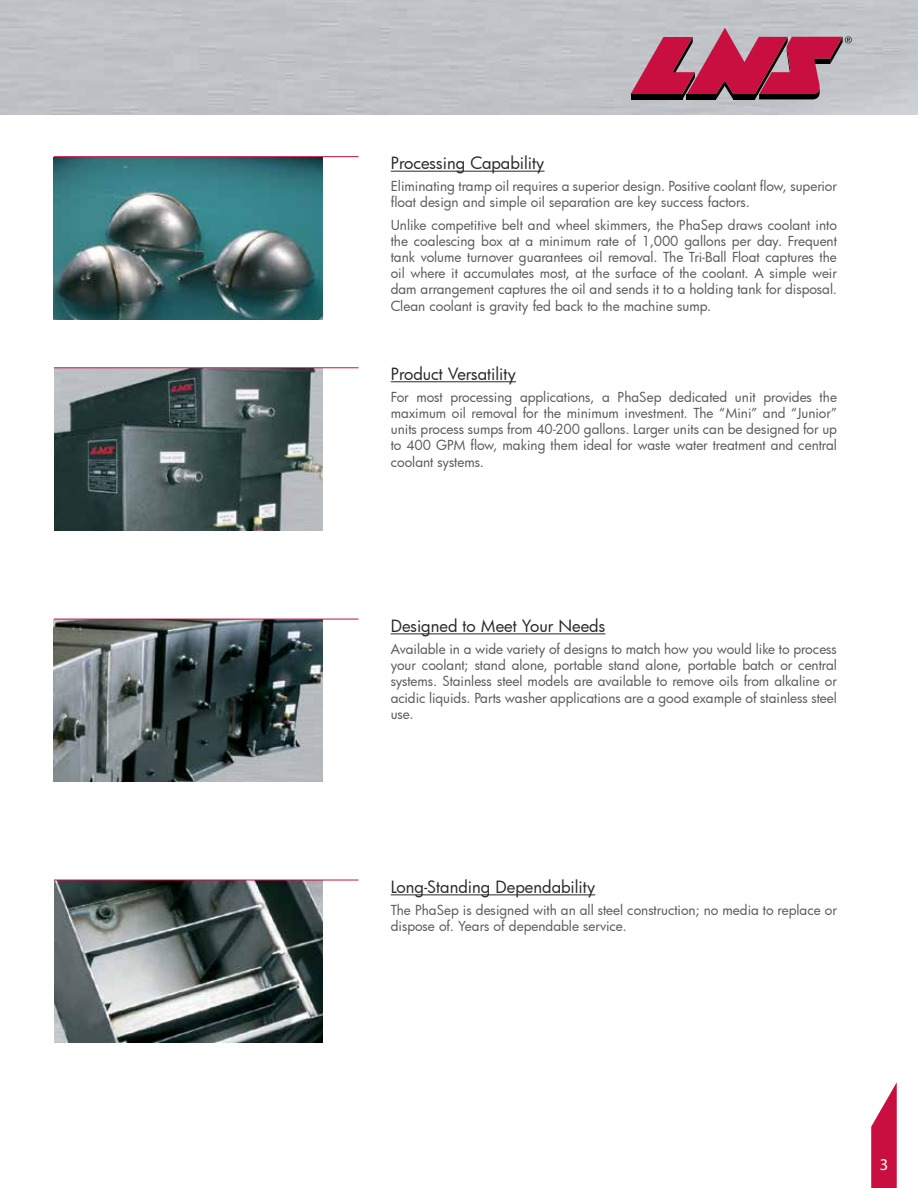
<style>
.page{position:relative;width:918px;height:1188px;background:#fff}
.page>*{position:absolute;margin:0;border:0;box-sizing:border-box;transform-origin:0 0}
.t1{font:16.5px "Futura";color:#292829}
.t2{font:16.5px "Myriad Pro";color:#fff}
.t3{font:13.5px/16.2px "Futura";color:#58595b;text-align:justify}
</style>
<div class="page">
<div style="left:0;top:0;width:918px;height:115px;background:#bfc2c7"></div>
<svg style="left:631px;top:28px;width:221px;height:71px;background:#b2536e"></svg>
<svg style="left:871px;top:1082px;width:26px;height:106px"></svg>
<img style="left:54px;top:368px;width:269px;height:162px">
<img style="left:54px;top:157px;width:269px;height:162px">
<hr style="left:391px;top:171px;width:154px;height:1px;background:#292829">
<hr style="left:54px;top:156px;width:305px;height:1px;background:#c80f3f">
<img style="left:54px;top:620px;width:269px;height:161px">
<hr style="left:391px;top:634px;width:214px;height:1px;background:#292829">
<hr style="left:391px;top:895px;width:204px;height:1px;background:#292829">
<img style="left:54px;top:881px;width:269px;height:161px">
<hr style="left:391px;top:381px;width:125px;height:1px;background:#292829">
<hr style="left:54px;top:367px;width:305px;height:1px;background:#c80f3f">
<hr style="left:54px;top:619px;width:305px;height:1px;background:#c80f3f">
<hr style="left:54px;top:880px;width:305px;height:1px;background:#c80f3f">
<p class="t1" style="left:391px;top:152px;width:155px">Processing Capability</p>
<p class="t3" style="left:391px;top:178px;width:448px">Eliminating tramp oil requires a superior design. Positive coolant flow, superior float design and simple oil separation are key success factors.</p>
<p class="t3" style="left:391px;top:216px;width:448px">Unlike competitive belt and wheel skimmers, the PhaSep draws coolant into the coalescing box at a minimum rate of 1,000 gallons per day. Frequent tank volume turnover guarantees oil removal. The Tri-Ball Float captures the oil where it accumulates most, at the surface of the coolant. A simple weir dam arrangement captures the oil and sends it to a holding tank for disposal.<br>Clean coolant is gravity fed back to the machine sump.</p>
<p class="t1" style="left:391px;top:362px;width:127px">Product Versatility</p>
<p class="t3" style="left:391px;top:388px;width:448px">For most processing applications, a PhaSep dedicated unit provides the maximum oil removal for the minimum investment. The “Mini” and “Junior” units process sumps from 40-200 gallons. Larger units can be designed for up to 400 GPM flow, making them ideal for waste water treatment and central coolant systems.</p>
<p class="t1" style="left:391px;top:614px;width:216px">Designed to Meet Your Needs</p>
<p class="t3" style="left:391px;top:641px;width:448px">Available in a wide variety of designs to match how you would like to process your coolant; stand alone, portable stand alone, portable batch or central systems. Stainless steel models are available to remove oils from alkaline or acidic liquids. Parts washer applications are a good example of stainless steel use.</p>
<p class="t1" style="left:391px;top:875px;width:206px">Long-Standing Dependability</p>
<p class="t3" style="left:391px;top:902px;width:448px">The PhaSep is designed with an all steel construction; no media to replace or dispose of. Years of dependable service.</p>
<p class="t2" style="left:880px;top:1154px;width:10px">3</p>
</div>
